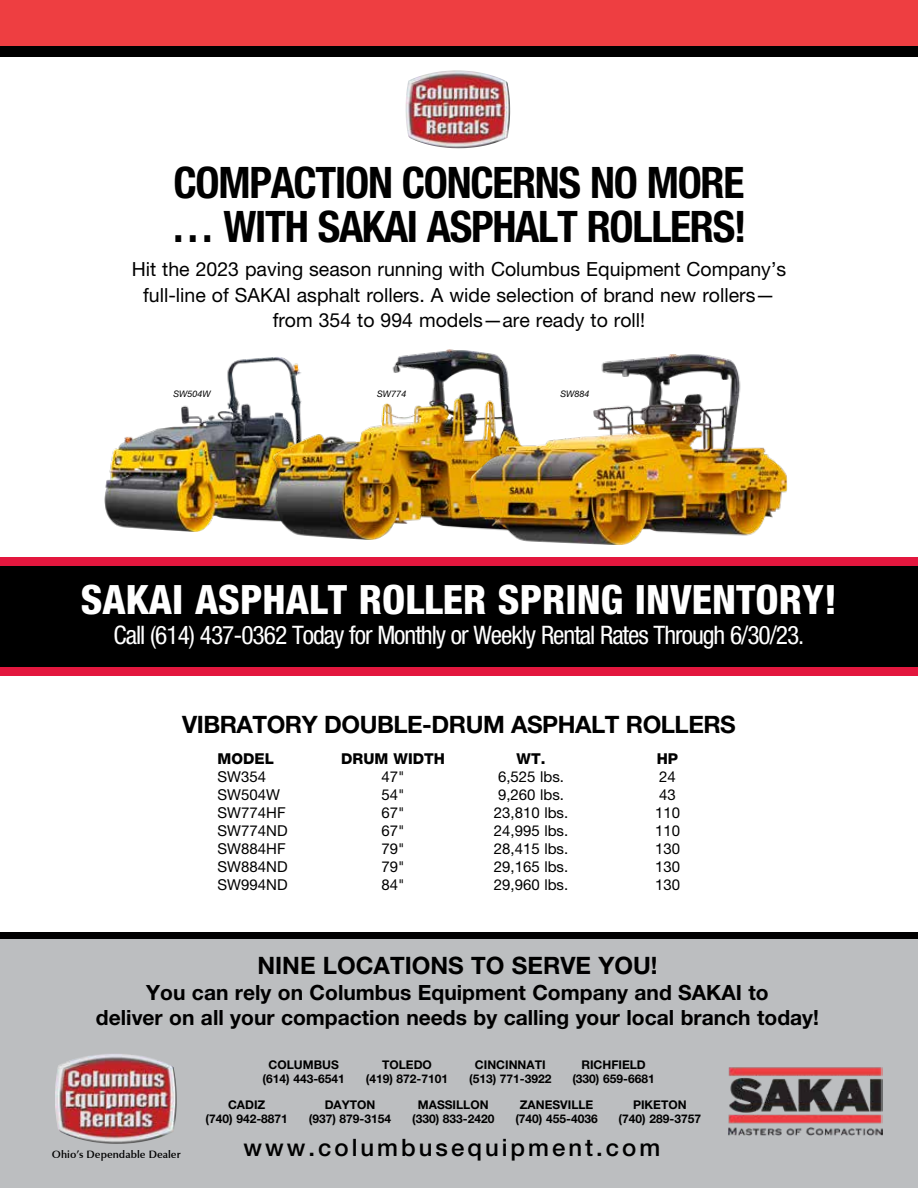
<style>
.page{position:relative;width:918px;height:1188px;background:#fff}
.page>*{position:absolute;margin:0;border:0;box-sizing:border-box;transform-origin:0 0}
.t1{font:700 condensed 43.5px/43.5px "Helvetica Neue LT Std";letter-spacing:-.03em;color:#000}
.t2{font:800 condensed 40.5px "Helvetica Neue LT Std";color:#fff}
.t3{font:condensed 25.5px "Helvetica Neue LT Std";letter-spacing:-.04em;color:#fff}
.t4{font:700 24px "Helvetica Neue LT Std";letter-spacing:-.02em;color:#000}
.t5{font:500 24px "Helvetica Neue LT Std";letter-spacing:.125em;color:#000}
.t6{font:700 24px "Helvetica Neue LT Std";color:#000}
.t7{font:700 21px/25.5px "Helvetica Neue LT Std";color:#000;text-align:center}
.t8{font:19.5px/25.5px "Helvetica Neue LT Std";color:#000;text-align:center}
.t9{font:15px "Helvetica Neue LT Std";color:#000}
.t10{font:800 15px "Helvetica Neue LT Std";color:#000}
.t11{font:700 12px/14.1px "Helvetica Neue LT Std";color:#000;text-align:center}
.t12{font:600 10.8px "Optima LT";color:#000}
.t13{font:italic 9px "Helvetica Neue LT Std";color:#000}
</style>
<div class="page">
<div style="left:0;top:558px;width:918px;height:118px;background:#e3173e"></div>
<div style="left:0;top:933px;width:918px;height:172px;background:#000"></div>
<div style="left:0;top:939px;width:918px;height:249px;background:#bcbec0"></div>
<img style="left:104px;top:405px;width:122px;height:127px">
<img style="left:728px;top:1067px;width:155px;height:69px">
<div style="left:0;top:0;width:918px;height:57px;background:#000"></div>
<div style="left:0;top:0;width:918px;height:45px;background:#ee3e41"></div>
<div style="left:0;top:567px;width:918px;height:100px;background:#000"></div>
<img style="left:406px;top:70px;width:104px;height:78px">
<img style="left:226px;top:349px;width:260px;height:191px">
<img style="left:449px;top:353px;width:339px;height:191px">
<img style="left:55px;top:1054px;width:122px;height:90px">
<h1 class="t1" style="left:171px;top:161px;width:577px">COMPACTION CONCERNS NO MORE … WITH SAKAI ASPHALT ROLLERS!</h1>
<h3 class="t8" style="left:132px;top:257px;width:656px">Hit the 2023 paving season running with Columbus Equipment Company’s full-line of SAKAI asphalt rollers. A wide selection of brand new rollers— from 354 to 994 models—are ready to roll!</h3>
<p class="t13" style="left:173px;top:388px;width:39px">SW504W</p>
<p class="t13" style="left:377px;top:388px;width:31px">SW774</p>
<p class="t13" style="left:560px;top:388px;width:31px">SW884</p>
<h2 class="t2" style="left:81px;top:575px;width:758px">SAKAI ASPHALT ROLLER SPRING INVENTORY!</h2>
<h3 class="t3" style="left:114px;top:620px;width:692px">Call (614) 437-0362 Today for Monthly or Weekly Rental Rates Through 6/30/23.</h3>
<h3 class="t4" style="left:182px;top:709px;width:555px">VIBRATORY DOUBLE-DRUM ASPHALT ROLLERS</h3>
<p class="t10" style="left:218px;top:750px;width:58px">MODEL</p>
<p class="t10" style="left:341px;top:750px;width:105px">DRUM WIDTH</p>
<p class="t10" style="left:517px;top:750px;width:30px">WT.</p>
<p class="t10" style="left:657px;top:750px;width:23px">HP</p>
<p class="t9" style="left:218px;top:768px;width:50px">SW354</p>
<p class="t9" style="left:382px;top:768px;width:25px">47"</p>
<p class="t9" style="left:498px;top:768px;width:68px">6,525 lbs.</p>
<p class="t9" style="left:659px;top:768px;width:18px">24</p>
<p class="t9" style="left:218px;top:786px;width:64px">SW504W</p>
<p class="t9" style="left:382px;top:786px;width:25px">54"</p>
<p class="t9" style="left:498px;top:786px;width:68px">9,260 lbs.</p>
<p class="t9" style="left:659px;top:786px;width:18px">43</p>
<p class="t9" style="left:218px;top:804px;width:70px">SW774HF</p>
<p class="t9" style="left:382px;top:804px;width:25px">67"</p>
<p class="t9" style="left:494px;top:804px;width:76px">23,810 lbs.</p>
<p class="t9" style="left:655px;top:804px;width:27px">110</p>
<p class="t9" style="left:218px;top:822px;width:72px">SW774ND</p>
<p class="t9" style="left:382px;top:822px;width:25px">67"</p>
<p class="t9" style="left:494px;top:822px;width:76px">24,995 lbs.</p>
<p class="t9" style="left:655px;top:822px;width:27px">110</p>
<p class="t9" style="left:218px;top:840px;width:70px">SW884HF</p>
<p class="t9" style="left:382px;top:840px;width:25px">79"</p>
<p class="t9" style="left:494px;top:840px;width:76px">28,415 lbs.</p>
<p class="t9" style="left:655px;top:840px;width:27px">130</p>
<p class="t9" style="left:218px;top:858px;width:72px">SW884ND</p>
<p class="t9" style="left:382px;top:858px;width:25px">79"</p>
<p class="t9" style="left:494px;top:858px;width:76px">29,165 lbs.</p>
<p class="t9" style="left:655px;top:858px;width:27px">130</p>
<p class="t9" style="left:218px;top:876px;width:72px">SW994ND</p>
<p class="t9" style="left:382px;top:876px;width:25px">84"</p>
<p class="t9" style="left:494px;top:876px;width:76px">29,960 lbs.</p>
<p class="t9" style="left:655px;top:876px;width:27px">130</p>
<h3 class="t6" style="left:257px;top:951px;width:402px">NINE LOCATIONS TO SERVE YOU!</h3>
<h3 class="t7" style="left:96px;top:979px;width:725px">You can rely on Columbus Equipment Company and SAKAI to<br>deliver on all your compaction needs by calling your local branch today!</h3>
<p class="t11" style="left:263px;top:1058px;width:84px">COLUMBUS (614) 443-6541</p>
<p class="t11" style="left:366px;top:1058px;width:84px">TOLEDO<br>(419) 872-7101</p>
<p class="t11" style="left:469px;top:1058px;width:84px">CINCINNATI (513) 771-3922</p>
<p class="t11" style="left:572px;top:1058px;width:84px">RICHFIELD (330) 659-6681</p>
<p class="t11" style="left:206px;top:1098px;width:84px">CADIZ<br>(740) 942-8871</p>
<p class="t11" style="left:309px;top:1098px;width:84px">DAYTON<br>(937) 879-3154</p>
<p class="t11" style="left:412px;top:1098px;width:84px">MASSILLON (330) 833-2420</p>
<p class="t11" style="left:515px;top:1098px;width:84px">ZANESVILLE (740) 455-4036</p>
<p class="t11" style="left:619px;top:1098px;width:84px">PIKETON (740) 289-3757</p>
<p class="t12" style="left:52px;top:1148px;width:130px">Ohio’s Dependable Dealer</p>
<h3 class="t5" style="left:243px;top:1134px;width:418px">www.columbusequipment.com</h3>
</div>
